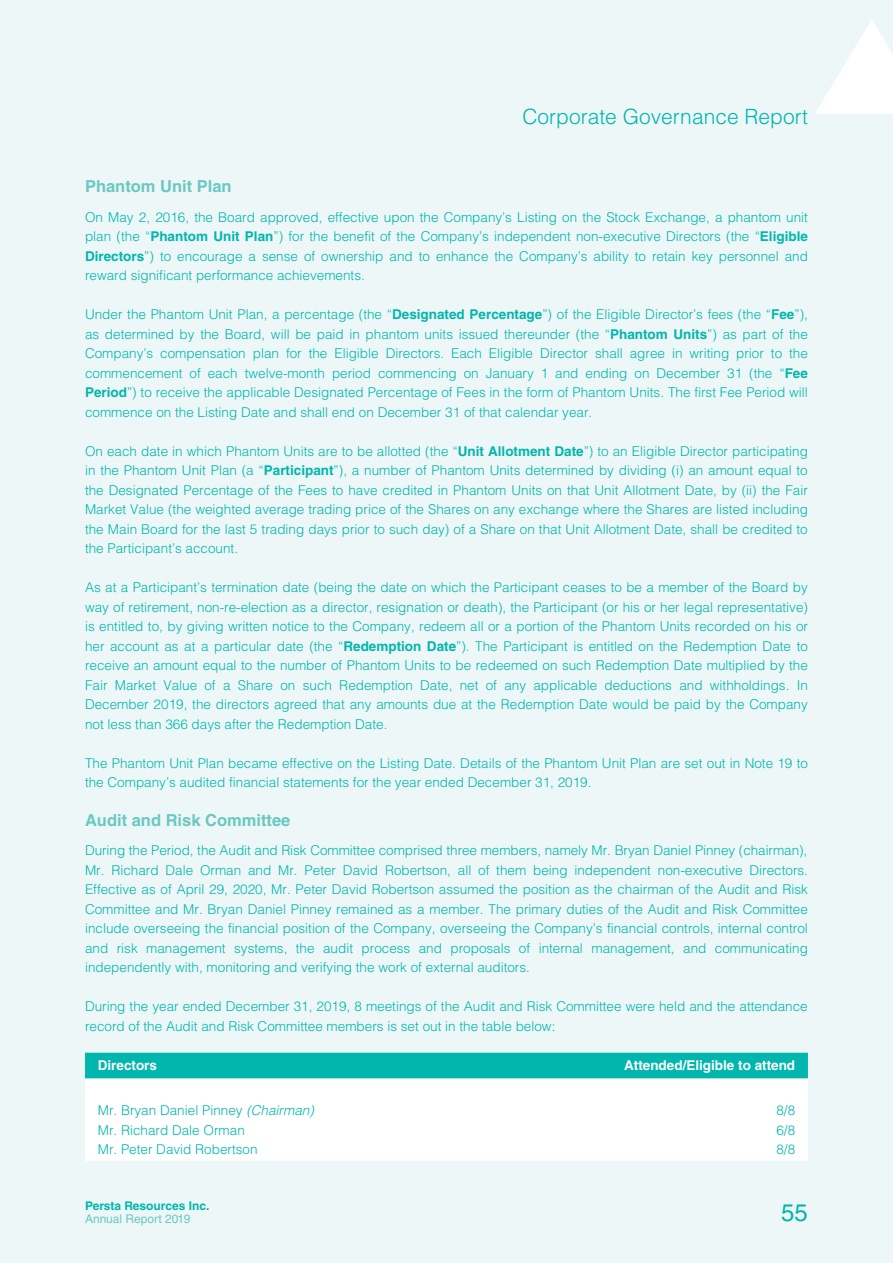
<style>
.page{position:relative;width:893px;height:1263px;background:#edf7f7}
.page>*{position:absolute;margin:0;border:0;box-sizing:border-box;transform-origin:0 0}
.t1{font:24px "Helvetica LT Std";color:#00b6ad}
.t2{font:300 21px "Helvetica LT Std";color:#00b6ad}
.t3{font:700 16.5px "Helvetica LT Std";color:#6ac8c2}
.t4{font:300 13.5px/19.5px "Helvetica LT Std";color:#00b6ad;text-align:justify}
.t5{font:700 13.5px "Helvetica LT Std";color:#fff}
.t6{font:700 12px "Helvetica LT Std";color:#00b6ad}
.t7{font:12px "Helvetica LT Std";color:#6ac8c2}
.s1{font-weight:700}
.s2{font-style:italic}
</style>
<div class="page">
<svg style="left:816px;top:20px;width:77px;height:94px"></svg>
<div style="left:85px;top:1053px;width:723px;height:25px;background:#00b6ad"></div>
<div style="left:85px;top:1078px;width:723px;height:83px;background:#fff"></div>
<h2 class="t2" style="left:522px;top:103px;width:287px">Corporate Governance Report</h2>
<p class="t3" style="left:85px;top:176px;width:148px">Phantom Unit Plan</p>
<p class="t4" style="left:85px;top:207px;width:724px">On May 2, 2016, the Board approved, effective upon the Company’s Listing on the Stock Exchange, a phantom unit plan (the “<span class="s1">Phantom Unit Plan</span>”) for the benefit of the Company’s independent non-executive Directors (the “<span class="s1">Eligible Directors</span>”) to encourage a sense of ownership and to enhance the Company’s ability to retain key personnel and reward significant performance achievements.</p>
<p class="t4" style="left:85px;top:304px;width:724px">Under the Phantom Unit Plan, a percentage (the “<span class="s1">Designated Percentage</span>”) of the Eligible Director’s fees (the “<span class="s1">Fee</span>”), as determined by the Board, will be paid in phantom units issued thereunder (the “<span class="s1">Phantom Units</span>”) as part of the Company’s compensation plan for the Eligible Directors. Each Eligible Director shall agree in writing prior to the commencement of each twelve-month period commencing on January 1 and ending on December 31 (the “<span class="s1">Fee Period</span>”) to receive the applicable Designated Percentage of Fees in the form of Phantom Units. The first Fee Period will commence on the Listing Date and shall end on December 31 of that calendar year.</p>
<p class="t4" style="left:85px;top:441px;width:724px">On each date in which Phantom Units are to be allotted (the “<span class="s1">Unit Allotment Date</span>”) to an Eligible Director participating in the Phantom Unit Plan (a “<span class="s1">Participant</span>”), a number of Phantom Units determined by dividing (i) an amount equal to the Designated Percentage of the Fees to have credited in Phantom Units on that Unit Allotment Date, by (ii) the Fair Market Value (the weighted average trading price of the Shares on any exchange where the Shares are listed including the Main Board for the last 5 trading days prior to such day) of a Share on that Unit Allotment Date, shall be credited to the Participant’s account.</p>
<p class="t4" style="left:85px;top:577px;width:724px">As at a Participant’s termination date (being the date on which the Participant ceases to be a member of the Board by way of retirement, non-re-election as a director, resignation or death), the Participant (or his or her legal representative) is entitled to, by giving written notice to the Company, redeem all or a portion of the Phantom Units recorded on his or her account as at a particular date (the “<span class="s1">Redemption Date</span>”). The Participant is entitled on the Redemption Date to receive an amount equal to the number of Phantom Units to be redeemed on such Redemption Date multiplied by the Fair Market Value of a Share on such Redemption Date, net of any applicable deductions and withholdings. In December 2019, the directors agreed that any amounts due at the Redemption Date would be paid by the Company not less than 366 days after the Redemption Date.</p>
<p class="t4" style="left:85px;top:753px;width:724px">The Phantom Unit Plan became effective on the Listing Date. Details of the Phantom Unit Plan are set out in Note 19 to the Company’s audited financial statements for the year ended December 31, 2019.</p>
<p class="t3" style="left:85px;top:810px;width:207px">Audit and Risk Committee</p>
<p class="t4" style="left:85px;top:841px;width:724px">During the Period, the Audit and Risk Committee comprised three members, namely Mr. Bryan Daniel Pinney (chairman), Mr. Richard Dale Orman and Mr. Peter David Robertson, all of them being independent non-executive Directors.<br>Effective as of April 29, 2020, Mr. Peter David Robertson assumed the position as the chairman of the Audit and Risk Committee and Mr. Bryan Daniel Pinney remained as a member. The primary duties of the Audit and Risk Committee include overseeing the financial position of the Company, overseeing the Company’s financial controls, internal control and risk management systems, the audit process and proposals of internal management, and communicating independently with, monitoring and verifying the work of external auditors.</p>
<p class="t4" style="left:85px;top:997px;width:724px">During the year ended December 31, 2019, 8 meetings of the Audit and Risk Committee were held and the attendance record of the Audit and Risk Committee members is set out in the table below:</p>
<p class="t5" style="left:98px;top:1057px;width:61px">Directors</p>
<p class="t5" style="left:624px;top:1057px;width:173px">Attended/Eligible to attend</p>
<p class="t4" style="left:98px;top:1100px;width:218px">Mr. Bryan Daniel Pinney <span class="s2">(Chairman)</span></p>
<p class="t4" style="left:776px;top:1100px;width:20px">8/8</p>
<p class="t4" style="left:98px;top:1120px;width:149px">Mr. Richard Dale Orman</p>
<p class="t4" style="left:776px;top:1120px;width:20px">6/8</p>
<p class="t4" style="left:98px;top:1139px;width:161px">Mr. Peter David Robertson</p>
<p class="t4" style="left:776px;top:1139px;width:20px">8/8</p>
<p class="t6" style="left:85px;top:1198px;width:126px">Persta Resources Inc.</p>
<p class="t7" style="left:85px;top:1211px;width:107px">Annual Report 2019</p>
<h1 class="t1" style="left:781px;top:1198px;width:28px">55</h1>
</div>
